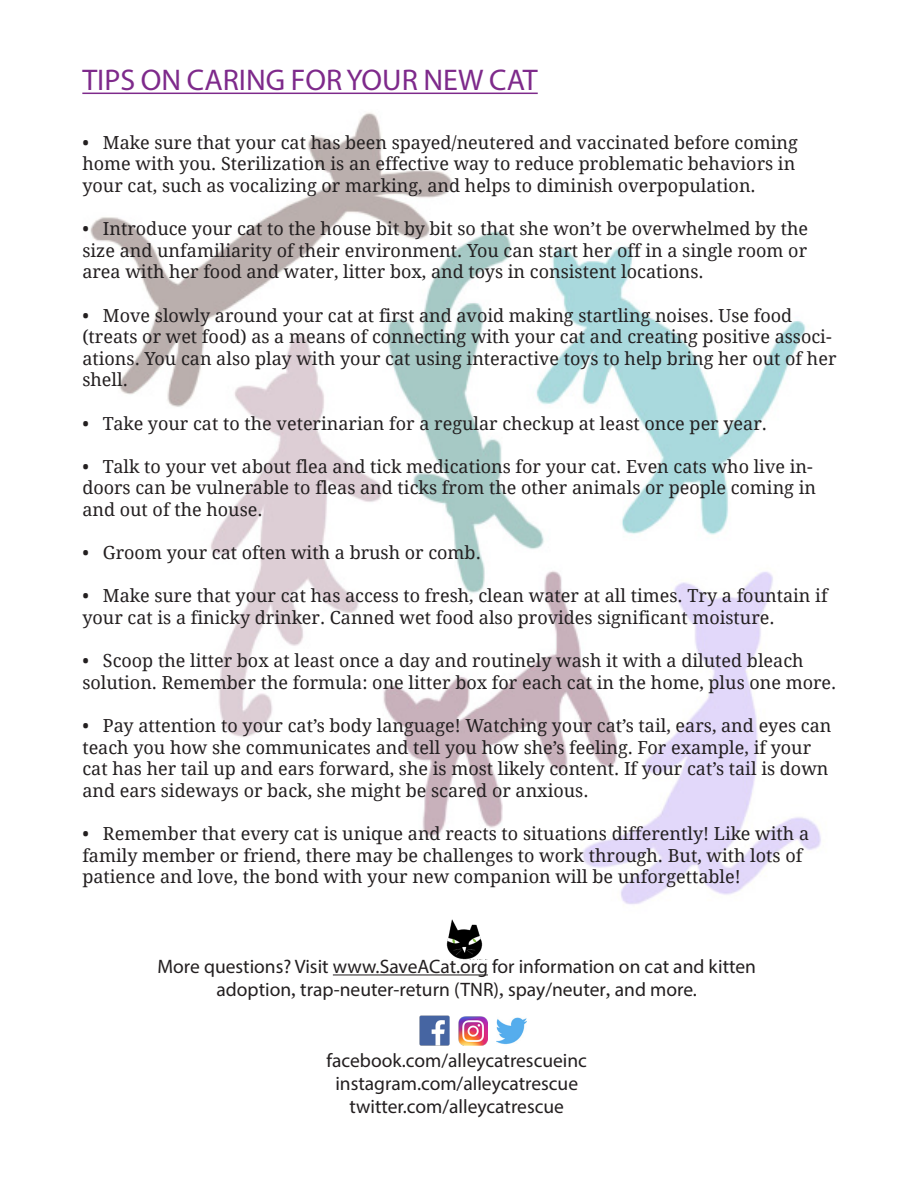
<style>
.page{position:relative;width:918px;height:1188px;background:#fff}
.page>*{position:absolute;margin:0;border:0;box-sizing:border-box;transform-origin:0 0}
.t1{font:30px "Myriad Pro";color:#7e2a8b}
.t2{font:19.5px/23.4px "Myriad Pro";color:#231f20;text-align:center}
.t3{font:18px/21.6px "Droid Serif";color:#231f20}
.s1{font-family:"Droid Serif"}
</style>
<div class="page">
<img style="left:90px;top:112px;width:731px;height:808px">
<hr style="left:82px;top:93px;width:456px;height:1px;background:#7e2a8b">
<img style="left:446px;top:920px;width:37px;height:39px">
<hr style="left:333px;top:974px;width:155px;height:1px;background:#231f20">
<img style="left:419px;top:1015px;width:31px;height:31px">
<img style="left:458px;top:1016px;width:30px;height:30px">
<img style="left:496px;top:1017px;width:31px;height:28px">
<p class="t1" style="left:82px;top:62px;width:457px">TIPS ON CARING FOR YOUR NEW CAT</p>
<p class="t3" style="left:82px;top:132px;width:717px">• Make sure that your cat has been spayed/neutered and vaccinated before coming home with you. Sterilization is an effective way to reduce problematic behaviors in your cat, such as vocalizing or marking, and helps to diminish overpopulation.</p>
<p class="t3" style="left:82px;top:218px;width:727px;text-align:justify">• Introduce your cat to the house bit by bit so that she won’t be overwhelmed by the size and unfamiliarity of their environment. You can start her off in a single room or area with her food and water, litter box, and toys in consistent locations.</p>
<p class="t3" style="left:82px;top:305px;width:756px">• Move slowly around your cat at first and avoid making startling noises. Use food (treats or wet food) as a means of connecting with your cat and creating positive associ&shy;ations. You can also play with your cat using interactive toys to help bring her out of her shell.</p>
<p class="t3" style="left:82px;top:413px;width:686px">• Take your cat to the veterinarian for a regular checkup at least once per year.</p>
<p class="t3" style="left:82px;top:456px;width:735px">• Talk to your vet about flea and tick medications for your cat. Even cats who live in&shy;doors can be vulnerable to fleas and ticks from the other animals or people coming in and out of the house.</p>
<p class="t3" style="left:82px;top:542px;width:400px">• Groom your cat often with a brush or comb.</p>
<p class="t3" style="left:82px;top:585px;width:747px">• Make sure that your cat has access to fresh, clean water at all times. Try a fountain if your cat is a finicky drinker. Canned wet food also provides significant moisture.</p>
<p class="t3" style="left:82px;top:650px;width:756px">• Scoop the litter box at least once a day and routinely wash it with a diluted bleach solution. Remember the formula: one litter box for each cat in the home, plus one more.</p>
<p class="t3" style="left:82px;top:715px;width:751px">• Pay attention to your cat’s body language! Watching your cat’s tail, ears, and eyes can teach you how she communicates and tell you how she’s feeling. For example, if your cat has her tail up and ears forward, she is most likely content. If your cat’s tail is down and ears sideways or back, she might be scared or anxious.</p>
<p class="t3" style="left:82px;top:823px;width:728px">• Remember that every cat is unique and reacts to situations differently! Like with a family member or friend, there may be challenges to work through. But, with lots of patience and love, the bond with your new companion will be unforgettable!</p>
<p class="t2" style="left:157px;top:954px;width:600px">More questions? Visit www.SaveACat.org for information on cat and kitten adoption<span class="s1">,</span> trap-neuter-return (TNR)<span class="s1">,</span> spay/neuter<span class="s1">,</span> and more.</p>
<p class="t2" style="left:326px;top:1048px;width:262px">facebook.com/alleycatrescueinc</p>
<p class="t2" style="left:335px;top:1071px;width:244px">instagram.com/alleycatrescue</p>
<p class="t2" style="left:349px;top:1095px;width:216px">twitter.com/alleycatrescue</p>
</div>
